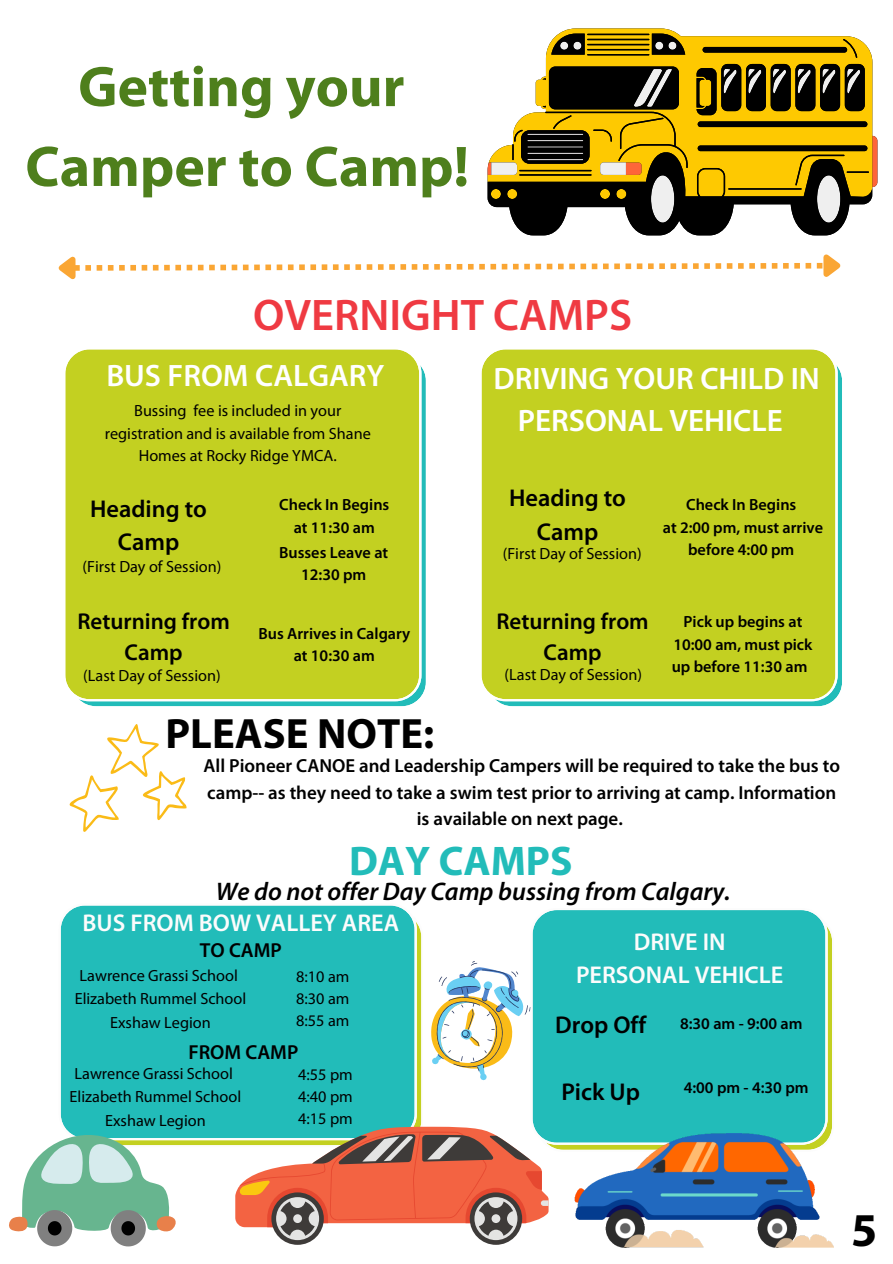
<style>
.page{position:relative;width:893px;height:1264px;background:#fff}
.page>*{position:absolute;margin:0;border:0;box-sizing:border-box;transform-origin:0 0}
.t1{font:700 57.75px "Myriad Pro";color:#4e7f1c}
.t2{font:700 47.25px "Myriad Pro";color:#000}
.t3{font:600 44.4px "Myriad Pro";color:#ef3a42}
.t4{font:700 42.6px "Myriad Pro";color:#000}
.t5{font:700 41.55px "Myriad Pro";color:#22bcb9}
.t6{font:600 31.05px/42.6px "Myriad Pro";color:#fff;text-align:center}
.t7{font:italic 600 25.5px "Myriad Pro";color:#000}
.t8{font:600 24.3px "Myriad Pro";color:#fcfcfc}
.t9{font:600 24.3px/33.5px "Myriad Pro";color:#000;text-align:center}
.t10{font:600 22.95px/31.3px "Myriad Pro";color:#000;text-align:center}
.t11{font:600 20.25px "Myriad Pro";color:#000}
.t12{font:600 18.9px/26.4px "Myriad Pro";color:#000;text-align:center}
.t13{font:16.2px/22.4px "Myriad Pro";color:#000;text-align:center}
.t14{font:600 16.2px/22.4px "Myriad Pro";color:#000;text-align:center}
</style>
<div class="page">
<svg style="left:558px;top:28px;width:120px;height:6px"></svg>
<svg style="left:487px;top:34px;width:385px;height:201px"></svg>
<div style="left:65px;top:349px;width:361px;height:358px;background:#c3d021"></div>
<div style="left:60px;top:905px;width:362px;height:241px;background:#22bcb9"></div>
<svg style="left:58px;top:254px;width:783px;height:26px"></svg>
<svg style="left:431px;top:961px;width:99px;height:119px"></svg>
<div style="left:481px;top:349px;width:361px;height:358px;background:#c3d021"></div>
<svg style="left:70px;top:724px;width:116px;height:107px"></svg>
<div style="left:530px;top:910px;width:302px;height:240px;background:#22bcb9"></div>
<img style="left:575px;top:1132px;width:258px;height:115px">
<svg style="left:235px;top:1126px;width:313px;height:118px"></svg>
<svg style="left:9px;top:1124px;width:168px;height:122px"></svg>
<p class="t1" style="left:78px;top:63px;width:328px">Getting your</p>
<p class="t1" style="left:25px;top:143px;width:445px">Camper to Camp!</p>
<p class="t3" style="left:253px;top:297px;width:380px">OVERNIGHT CAMPS</p>
<p class="t6" style="left:106px;top:356px;width:279px">BUS FROM CALGARY</p>
<p class="t13" style="left:105px;top:401px;width:268px">Bussing fee is included in your registration and is available from Shane<br>Homes at Rocky Ridge YMCA.</p>
<p class="t14" style="left:279px;top:495px;width:112px">Check In Begins</p>
<p class="t14" style="left:293px;top:517px;width:83px">at 11:30 am</p>
<p class="t9" style="left:90px;top:494px;width:118px">Heading to<br>Camp</p>
<p class="t14" style="left:279px;top:542px;width:111px">Busses Leave at</p>
<p class="t14" style="left:301px;top:565px;width:67px">12:30 pm</p>
<p class="t13" style="left:82px;top:557px;width:140px">(First Day of Session)</p>
<p class="t10" style="left:78px;top:607px;width:154px">Returning from<br>Camp</p>
<p class="t13" style="left:83px;top:666px;width:139px">(Last Day of Session)</p>
<p class="t14" style="left:258px;top:623px;width:153px">Bus Arrives in Calgary</p>
<p class="t14" style="left:293px;top:646px;width:83px">at 10:30 am</p>
<p class="t6" style="left:493px;top:360px;width:328px">DRIVING YOUR CHILD IN<br>PERSONAL VEHICLE</p>
<p class="t9" style="left:509px;top:483px;width:118px">Heading to<br>Camp</p>
<p class="t13" style="left:502px;top:544px;width:140px">(First Day of Session)</p>
<p class="t14" style="left:686px;top:495px;width:112px">Check In Begins</p>
<p class="t14" style="left:662px;top:517px;width:162px">at 2:00 pm, must arrive before 4:00 pm</p>
<p class="t10" style="left:496px;top:607px;width:154px">Returning from<br>Camp</p>
<p class="t13" style="left:504px;top:665px;width:139px">(Last Day of Session)</p>
<p class="t14" style="left:671px;top:612px;width:142px">Pick up begins at<br>10:00 am, must pick up before 11:30 am</p>
<p class="t4" style="left:165px;top:715px;width:270px">PLEASE NOTE:</p>
<p class="t12" style="left:203px;top:754px;width:638px">All Pioneer CANOE and Leadership Campers will be required to take the bus to camp-- as they need to take a swim test prior to arriving at camp. Information is available on next page.</p>
<p class="t5" style="left:349px;top:843px;width:225px">DAY CAMPS</p>
<p class="t7" style="left:216px;top:881px;width:516px">We do not offer Day Camp bussing from Calgary.</p>
<p class="t8" style="left:82px;top:912px;width:318px">BUS FROM BOW VALLEY AREA</p>
<p class="t13" style="left:80px;top:965px;width:160px">Lawrence Grassi School</p>
<p class="t13" style="left:75px;top:989px;width:173px">Elizabeth Rummel School</p>
<p class="t13" style="left:110px;top:1012px;width:102px">Exshaw Legion</p>
<p class="t11" style="left:200px;top:941px;width:83px">TO CAMP</p>
<p class="t13" style="left:296px;top:966px;width:55px">8:10 am</p>
<p class="t13" style="left:296px;top:988px;width:55px">8:30 am</p>
<p class="t13" style="left:296px;top:1010px;width:55px">8:55 am</p>
<p class="t11" style="left:188px;top:1044px;width:111px">FROM CAMP</p>
<p class="t13" style="left:75px;top:1063px;width:160px">Lawrence Grassi School</p>
<p class="t13" style="left:70px;top:1087px;width:173px">Elizabeth Rummel School</p>
<p class="t13" style="left:105px;top:1110px;width:102px">Exshaw Legion</p>
<p class="t13" style="left:298px;top:1064px;width:56px">4:55 pm</p>
<p class="t13" style="left:298px;top:1086px;width:56px">4:40 pm</p>
<p class="t13" style="left:298px;top:1108px;width:56px">4:15 pm</p>
<p class="t8" style="left:633px;top:931px;width:93px">DRIVE IN</p>
<p class="t8" style="left:576px;top:965px;width:209px">PERSONAL VEHICLE</p>
<p class="t9" style="left:555px;top:1010px;width:92px">Drop Off</p>
<p class="t14" style="left:680px;top:1014px;width:124px">8:30 am - 9:00 am</p>
<p class="t9" style="left:561px;top:1076px;width:80px">Pick Up</p>
<p class="t14" style="left:683px;top:1078px;width:126px">4:00 pm - 4:30 pm</p>
<p class="t2" style="left:851px;top:1210px;width:28px">5</p>
</div>
